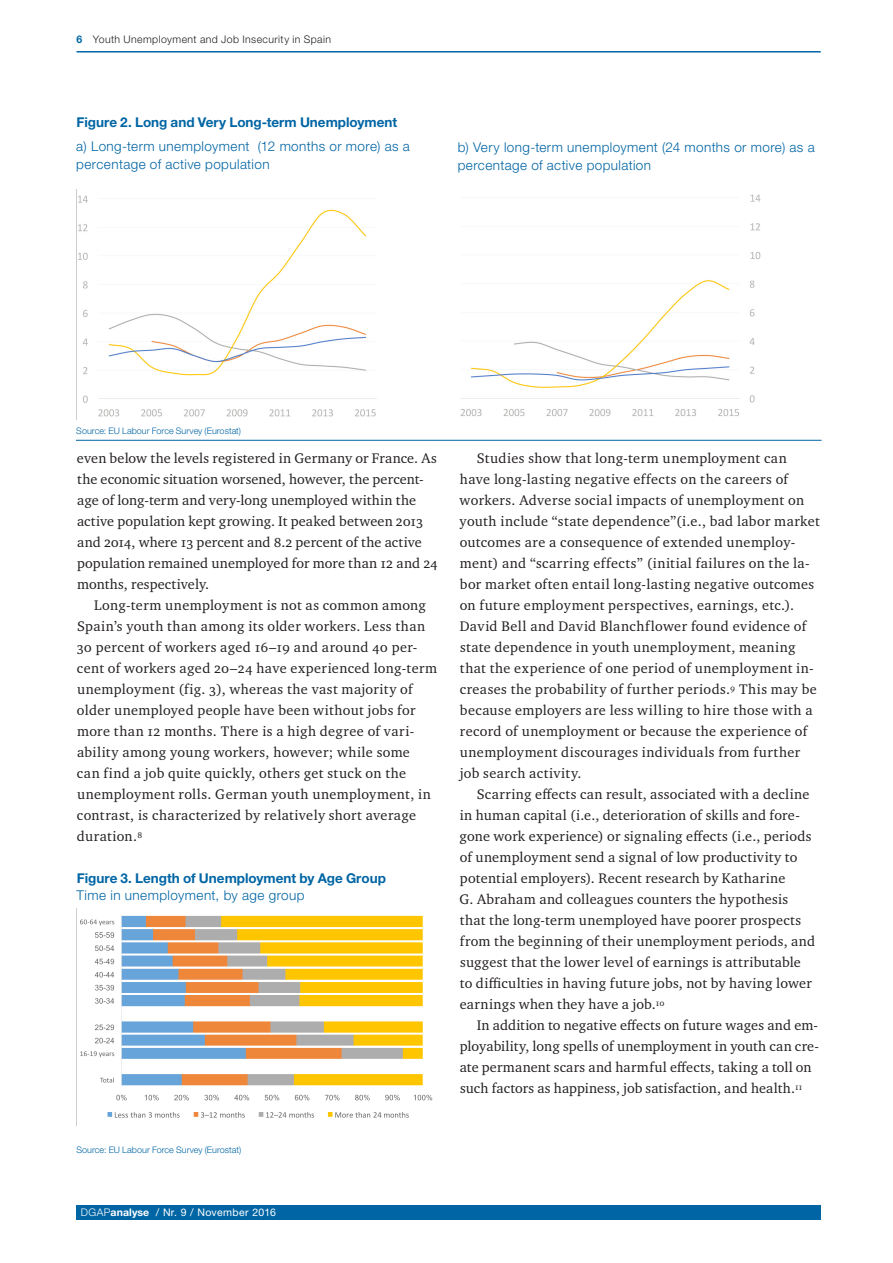
<style>
.page{position:relative;width:893px;height:1263px;background:#fff}
.page>*{position:absolute;margin:0;border:0;box-sizing:border-box;transform-origin:0 0}
.Fließtext_Flatter{font:14.25px/21px "Charter ITC Pro";letter-spacing:.02em;color:#231f20}
.Grafiken_Titel__NH{font:300 13.5px/18px "Helvetica Neue LT Pro";letter-spacing:.03em;color:#0065a4}
.Grafiken_Titel__NH-2{font:700 13.5px "Helvetica Neue LT Pro";color:#0065a4}
.t1{font:300 10.5px "Helvetica Neue LT Pro";letter-spacing:.04em;color:#231f20}
.t2{font:10.5px "Helvetica Neue LT Pro";letter-spacing:.035em;color:#fff}
.Quelle_Tabellen{font:300 9px "Helvetica Neue LT Pro";color:#0065a4}
.s1{font-weight:700;color:#0065a4}
.s2{font-weight:300}
.s3{font-weight:700}
</style>
<div class="page">
<img style="left:76px;top:189px;width:300px;height:231px">
<img style="left:460px;top:194px;width:301px;height:223px">
<img style="left:80px;top:915px;width:353px;height:203px">
<hr style="left:76px;top:440px;width:745px;height:1px;background:#0065a4">
<hr style="left:77px;top:51px;width:744px;height:2px;background:#0065a4">
<div style="left:77px;top:1205px;width:744px;height:15px;background:#0065a4"></div>
<p class="t1" style="left:77px;top:32px;width:256px"><span class="s1">6</span> Youth Unemployment and Job Insecurity in Spain</p>
<p class="Grafiken_Titel__NH-2" style="left:77px;top:114px;width:322px">Figure 2. Long and Very Long-term Unemployment</p>
<p class="Grafiken_Titel__NH" style="left:76px;top:137px;width:335px">a) Long-term unemployment (12 months or more) as a percentage of active population</p>
<p class="Grafiken_Titel__NH" style="left:458px;top:138px;width:358px">b) Very long-term unemployment (24 months or more) as a percentage of active population</p>
<p class="Quelle_Tabellen" style="left:76px;top:425px;width:166px">Source: EU Labour Force Survey (Eurostat)</p>
<p class="Fließtext_Flatter" style="left:77px;top:448px;width:362px">even below the levels registered in Germany or France. As the economic situation worsened, however, the percent&shy;age of long-term and very-long unemployed within the active population kept growing. It peaked between 2013 and 2014, where 13 percent and 8.2 percent of the active population remained unemployed for more than 12 and 24 months, respectively.</p>
<p class="Fließtext_Flatter" style="left:77px;top:595px;width:362px;text-indent:17px">Long-term unemployment is not as common among Spain’s youth than among its older workers. Less than 30 percent of workers aged 16–19 and around 40 per&shy;cent of workers aged 20–24 have experienced long-term unemployment (fig. 3), whereas the vast majority of older unemployed people have been without jobs for more than 12 months. There is a high degree of vari&shy;ability among young workers, however; while some<br>can find a job quite quickly, others get stuck on the unemployment rolls. German youth unemployment, in contrast, is characterized by relatively short average duration.<sup>8</sup></p>
<p class="Grafiken_Titel__NH-2" style="left:77px;top:870px;width:311px">Figure 3. Length of Unemployment by Age Group</p>
<p class="Grafiken_Titel__NH" style="left:77px;top:885px;width:229px">Time in unemployment, by age group</p>
<p class="Quelle_Tabellen" style="left:77px;top:1144px;width:166px">Source: EU Labour Force Survey (Eurostat)</p>
<p class="Fließtext_Flatter" style="left:460px;top:448px;width:362px;text-indent:17px">Studies show that long-term unemployment can have long-lasting negative effects on the careers of workers. Adverse social impacts of unemployment on youth include “state dependence”(i.e., bad labor market outcomes are a consequence of extended unemploy&shy;ment) and “scarring effects” (initial failures on the la&shy;bor market often entail long-lasting negative outcomes on future employment perspectives, earnings, etc.).<br>David Bell and David Blanchflower found evidence of state dependence in youth unemployment, meaning that the experience of one period of unemployment in&shy;creases the probability of further periods.<sup>9</sup> This may be because employers are less willing to hire those with a record of unemployment or because the experience of unemployment discourages individuals from further job search activity.</p>
<p class="Fließtext_Flatter" style="left:459px;top:784px;width:357px;text-indent:17px">Scarring effects can result, associated with a decline in human capital (i.e., deterioration of skills and fore&shy;gone work experience) or signaling effects (i.e., periods of unemployment send a signal of low productivity to potential employers). Recent research by Katharine<br>G. Abraham and colleagues counters the hypothesis that the long-term unemployed have poorer prospects from the beginning of their unemployment periods, and suggest that the lower level of earnings is attributable to difficulties in having future jobs, not by having lower earnings when they have a job.<sup>10</sup></p>
<p class="Fließtext_Flatter" style="left:460px;top:1015px;width:361px;text-indent:17px">In addition to negative effects on future wages and em&shy;ployability, long spells of unemployment in youth can cre&shy;ate permanent scars and harmful effects, taking a toll on such factors as happiness, job satisfaction, and health.<sup>11</sup></p>
<p class="t2" style="left:81px;top:1205px;width:197px"><span class="s2">DGAP</span><span class="s3">analyse</span> / Nr. 9 / November 2016</p>
</div>
